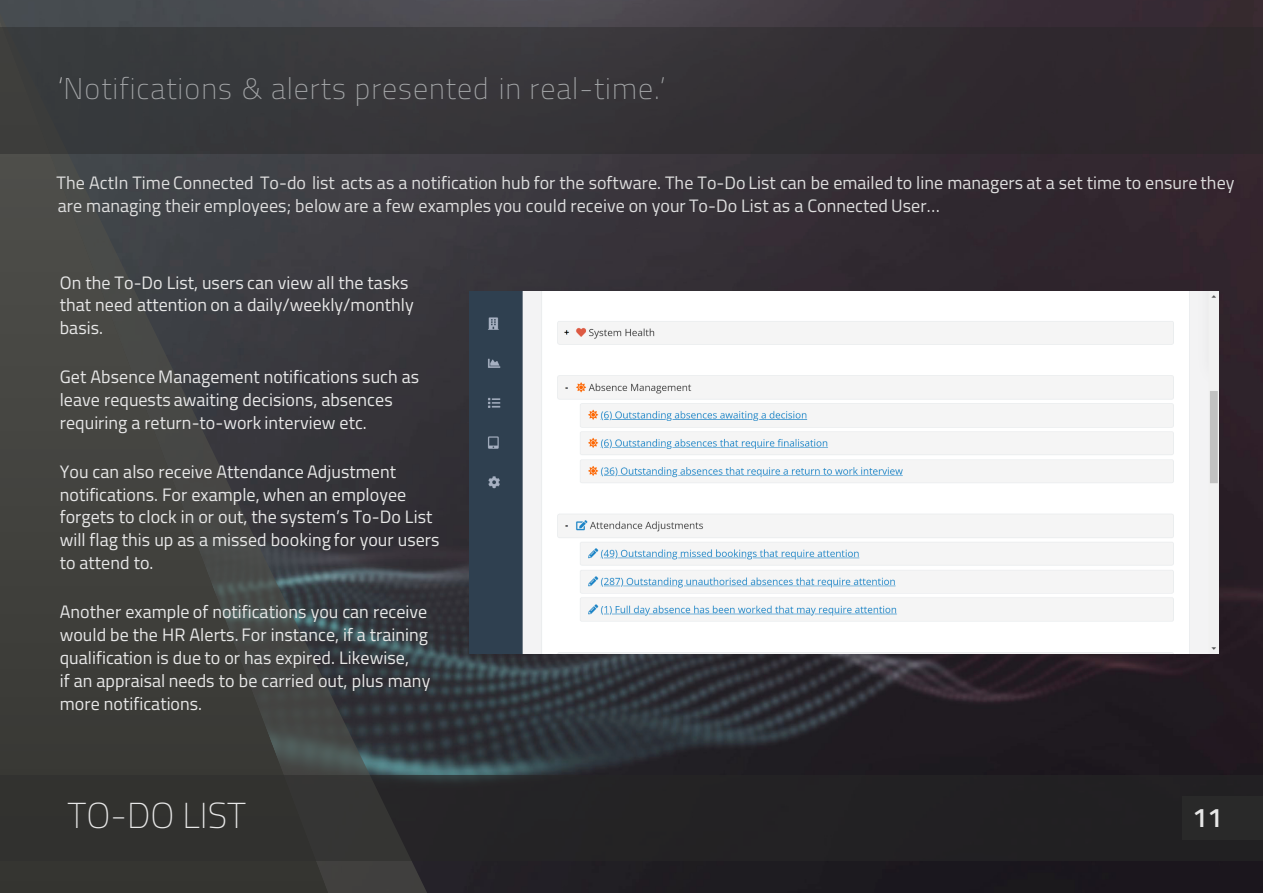
<style>
.page{position:relative;width:1263px;height:893px;background:#fff}
.page>*{position:absolute;margin:0;border:0;box-sizing:border-box;transform-origin:0 0}
.t1{font:200 36px "Titillium Web";color:#e7e7e7}
.t2{font:200 30px "Titillium Web";letter-spacing:.03em;color:#a4a6a8}
.t3{font:600 27px "Titillium Web";color:#e7e7e7}
.t4{font:18px/23px "Titillium Web";color:#e7e7e7}
.t5{font:18px/22.8px "Titillium Web";color:#dedede}
.s1{color:#c2c2c2}
.s2{color:#a5a7a9}
</style>
<div class="page">
<img style="left:433px;top:0;width:830px;height:893px">
<svg style="left:0;top:0;width:433px;height:893px;fill:#3e3f40"></svg>
<div style="left:0;top:27px;width:1263px;height:126px;background:#262626;opacity:.42"></div>
<div style="left:0;top:775px;width:1263px;height:85px;background:#262626;opacity:.42"></div>
<img style="left:469px;top:291px;width:750px;height:363px">
<h2 class="t2" style="left:58px;top:65px;width:609px"><span class="s1">‘</span>Notifications &amp; alerts presented in real-time<span class="s2">.’</span></h2>
<p class="t5" style="left:57px;top:171px;width:1179px">The ActIn Time Connected To-do list acts as a notification hub for the software. The To-Do List can be emailed to line managers at a set time to ensure they are managing their employees; below are a few examples you could receive on your To-Do List as a Connected User…</p>
<p class="t4" style="left:60px;top:270px;width:356px">On the To-Do List, users can view all the tasks that need attention on a daily/weekly/monthly basis.</p>
<p class="t4" style="left:60px;top:365px;width:361px">Get Absence Management notifications such as leave requests awaiting decisions, absences requiring a return-to-work interview etc.</p>
<p class="t4" style="left:60px;top:460px;width:381px">You can also receive Attendance Adjustment notifications. For example, when an employee forgets to clock in or out, the system’s To-Do List will flag this up as a missed booking for your users to attend to.</p>
<p class="t4" style="left:60px;top:600px;width:372px">Another example of notifications you can receive would be the HR Alerts. For instance, if a training qualification is due to or has expired. Likewise,<br>if an appraisal needs to be carried out, plus many more notifications.</p>
<h1 class="t1" style="left:68px;top:787px;width:180px">TO-DO LIST</h1>
<h3 class="t3" style="left:1192px;top:797px;width:32px">11</h3>
</div>
